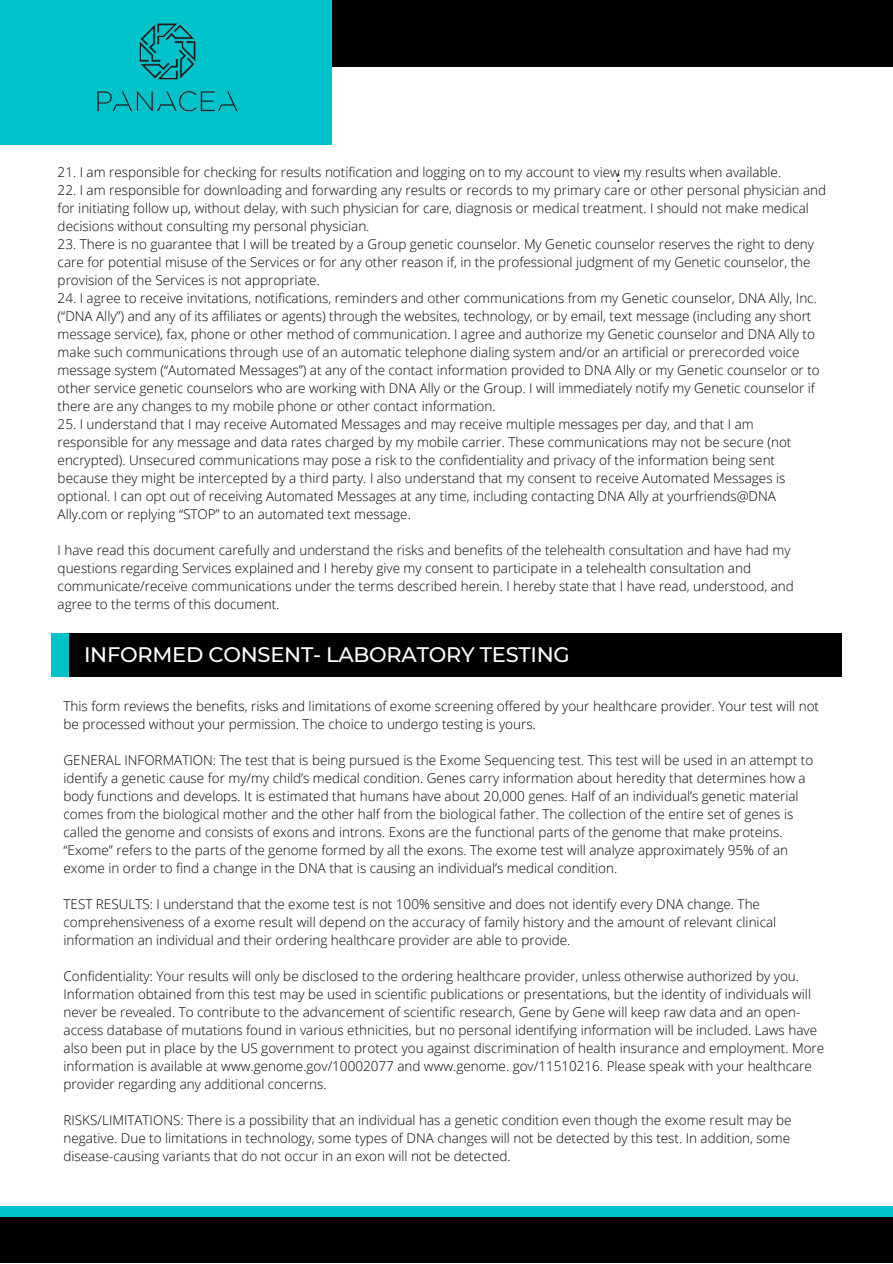
<style>
.page{position:relative;width:893px;height:1264px;background:#fff}
.page>*{position:absolute;margin:0;border:0;box-sizing:border-box;transform-origin:0 0}
.t1{font:500 21px "Montserrat";letter-spacing:-.01em;color:#fff}
.t2{font:500 15px "Montserrat";color:#1e232b}
.t3{font:300 13.5px/18px "Open Sans";color:#000}
</style>
<div class="page">
<div style="left:332px;top:0;width:560px;height:67px;background:#000"></div>
<div style="left:0;top:0;width:322px;height:144px;background:#00c2cb"></div>
<div style="left:312px;top:0;width:20px;height:144px;background:#00c2cb"></div>
<div style="left:0;top:1216px;width:892px;height:46px;background:#000"></div>
<div style="left:0;top:1205px;width:892px;height:11px;background:#00c2cb"></div>
<img style="left:97px;top:23px;width:141px;height:89px">
<div style="left:52px;top:633px;width:17px;height:43px;background:#00c2cb"></div>
<div style="left:69px;top:633px;width:772px;height:44px;background:#000"></div>
<p class="t3" style="left:58px;top:162px;width:725px">21. I am responsible for checking for results notification and logging on to my account to view my results when available.</p>
<p class="t3" style="left:58px;top:180px;width:769px">22. I am responsible for downloading and forwarding any results or records to my primary care or other personal physician and for initiating follow up, without delay, with such physician for care, diagnosis or medical treatment. I should not make medical decisions without consulting my personal physician.</p>
<p class="t3" style="left:58px;top:234px;width:757px">23. There is no guarantee that I will be treated by a Group genetic counselor. My Genetic counselor reserves the right to deny care for potential misuse of the Services or for any other reason if, in the professional judgment of my Genetic counselor, the provision of the Services is not appropriate.</p>
<p class="t3" style="left:58px;top:288px;width:763px">24. I agree to receive invitations, notifications, reminders and other communications from my Genetic counselor, DNA Ally, Inc. (“DNA Ally”) and any of its affiliates or agents) through the websites, technology, or by email, text message (including any short message service), fax, phone or other method of communication. I agree and authorize my Genetic counselor and DNA Ally to make such communications through use of an automatic telephone dialing system and/or an artificial or prerecorded voice message system (“Automated Messages”) at any of the contact information provided to DNA Ally or my Genetic counselor or to other service genetic counselors who are working with DNA Ally or the Group. I will immediately notify my Genetic counselor if there are any changes to my mobile phone or other contact information.</p>
<p class="t3" style="left:58px;top:414px;width:735px">25. I understand that I may receive Automated Messages and may receive multiple messages per day, and that I am responsible for any message and data rates charged by my mobile carrier. These communications may not be secure (not encrypted). Unsecured communications may pose a risk to the confidentiality and privacy of the information being sent because they might be intercepted by a third party. I also understand that my consent to receive Automated Messages is optional. I can opt out of receiving Automated Messages at any time, including contacting DNA Ally at yourfriends@DNA Ally.com or replying “STOP” to an automated text message.</p>
<p class="t3" style="left:58px;top:540px;width:737px">I have read this document carefully and understand the risks and benefits of the telehealth consultation and have had my questions regarding Services explained and I hereby give my consent to participate in a telehealth consultation and communicate/receive communications under the terms described herein. I hereby state that I have read, understood, and agree to the terms of this document.</p>
<p class="t2" style="left:617px;top:168px;width:5px">:</p>
<p class="t1" style="left:84px;top:641px;width:487px">INFORMED CONSENT- LABORATORY TESTING</p>
<p class="t3" style="left:64px;top:697px;width:757px">This form reviews the benefits, risks and limitations of exome screening offered by your healthcare provider. Your test will not be processed without your permission. The choice to undergo testing is yours.</p>
<p class="t3" style="left:64px;top:751px;width:751px">GENERAL INFORMATION: The test that is being pursued is the Exome Sequencing test. This test will be used in an attempt to identify a genetic cause for my/my child’s medical condition. Genes carry information about heredity that determines how a body functions and develops. It is estimated that humans have about 20,000 genes. Half of an individual’s genetic material comes from the biological mother and the other half from the biological father. The collection of the entire set of genes is called the genome and consists of exons and introns. Exons are the functional parts of the genome that make proteins. “Exome” refers to the parts of the genome formed by all the exons. The exome test will analyze approximately 95% of an exome in order to find a change in the DNA that is causing an individual’s medical condition.</p>
<p class="t3" style="left:64px;top:895px;width:714px">TEST RESULTS: I understand that the exome test is not 100% sensitive and does not identify every DNA change. The comprehensiveness of a exome result will depend on the accuracy of family history and the amount of relevant clinical information an individual and their ordering healthcare provider are able to provide.</p>
<p class="t3" style="left:64px;top:967px;width:762px">Confidentiality: Your results will only be disclosed to the ordering healthcare provider, unless otherwise authorized by you.<br>Information obtained from this test may be used in scientific publications or presentations, but the identity of individuals will never be revealed. To contribute to the advancement of scientific research, Gene by Gene will keep raw data and an open&shy;access database of mutations found in various ethnicities, but no personal identifying information will be included. Laws have also been put in place by the US government to protect you against discrimination of health insurance and employment. More information is available at www.genome.gov/10002077 and www.genome. gov/11510216. Please speak with your healthcare provider regarding any additional concerns.</p>
<p class="t3" style="left:64px;top:1110px;width:729px;text-align:justify">RISKS/LIMITATIONS: There is a possibility that an individual has a genetic condition even though the exome result may be negative. Due to limitations in technology, some types of DNA changes will not be detected by this test. In addition, some disease-causing variants that do not occur in an exon will not be detected.</p>
</div>
